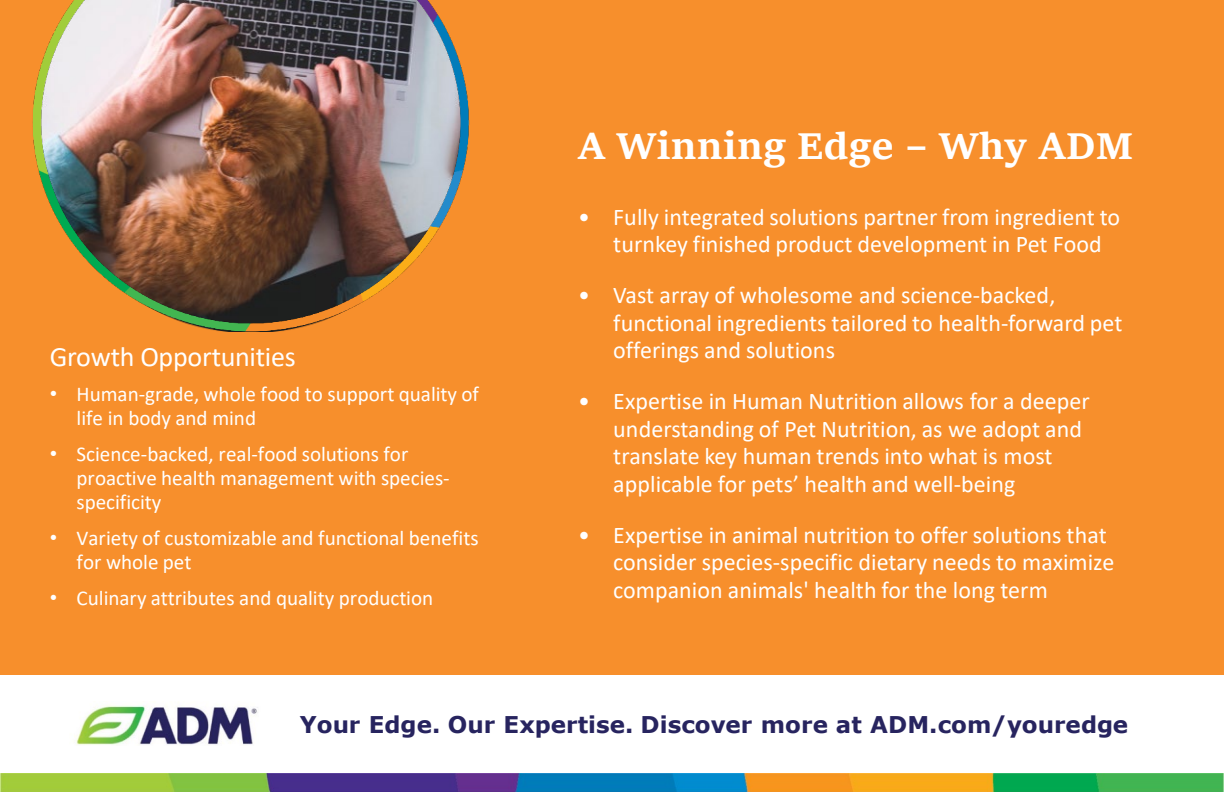
<style>
.page{position:relative;width:1224px;height:792px;background:#fff}
.page>*{position:absolute;margin:0;border:0;box-sizing:border-box;transform-origin:0 0}
.t1{font:700 40px "Sitka Text";color:#fff}
.t2{font:28px "Calibri";letter-spacing:-.01em;color:#fff}
.t3{font:24px/27.4px "Calibri";color:#fff}
.t4{font:700 23px "Verdana";color:#27245f}
.t5{font:21.2px/24px "Calibri";color:#fff}
.s1{font-family:"Arial"}
</style>
<div class="page">
<div style="left:0;top:0;width:1224px;height:674px;background:#f78f2c"></div>
<img style="left:0;top:773px;width:1224px;height:19px">
<img style="left:76px;top:705px;width:182px;height:40px">
<img style="left:32px;top:0;width:437px;height:332px">
<p class="t2" style="left:50px;top:338px;width:248px">Growth Opportunities</p>
<p class="t5" style="left:77px;top:382px;width:404px;text-indent:-27px"><span class="s1">•</span> Human-grade, whole food to support quality of life in body and mind</p>
<p class="t5" style="left:77px;top:441px;width:375px;text-indent:-27px"><span class="s1">•</span> Science-backed, real-food solutions for proactive health management with species&shy;specificity</p>
<p class="t5" style="left:77px;top:525px;width:404px;text-indent:-27px"><span class="s1">•</span> Variety of customizable and functional benefits for whole pet</p>
<p class="t5" style="left:50px;top:585px;width:385px"><span class="s1">•</span> Culinary attributes and quality production</p>
<h1 class="t1" style="left:578px;top:114px;width:557px">A Winning Edge – Why ADM</h1>
<p class="t3" style="left:613px;top:202px;width:509px;text-indent:-35px">• Fully integrated solutions partner from ingredient to turnkey finished product development in Pet Food</p>
<p class="t3" style="left:613px;top:281px;width:511px;text-indent:-35px">• Vast array of wholesome and science-backed, functional ingredients tailored to health-forward pet offerings and solutions</p>
<p class="t3" style="left:613px;top:387px;width:478px;text-indent:-35px">• Expertise in Human Nutrition allows for a deeper understanding of Pet Nutrition, as we adopt and translate key human trends into what is most applicable for pets’ health and well-being</p>
<p class="t3" style="left:613px;top:521px;width:503px;text-indent:-35px">• Expertise in animal nutrition to offer solutions that consider species-specific dietary needs to maximize companion animals' health for the long term</p>
<p class="t4" style="left:300px;top:708px;width:830px">Your Edge. Our Expertise. Discover more at ADM.com/youredge</p>
</div>
